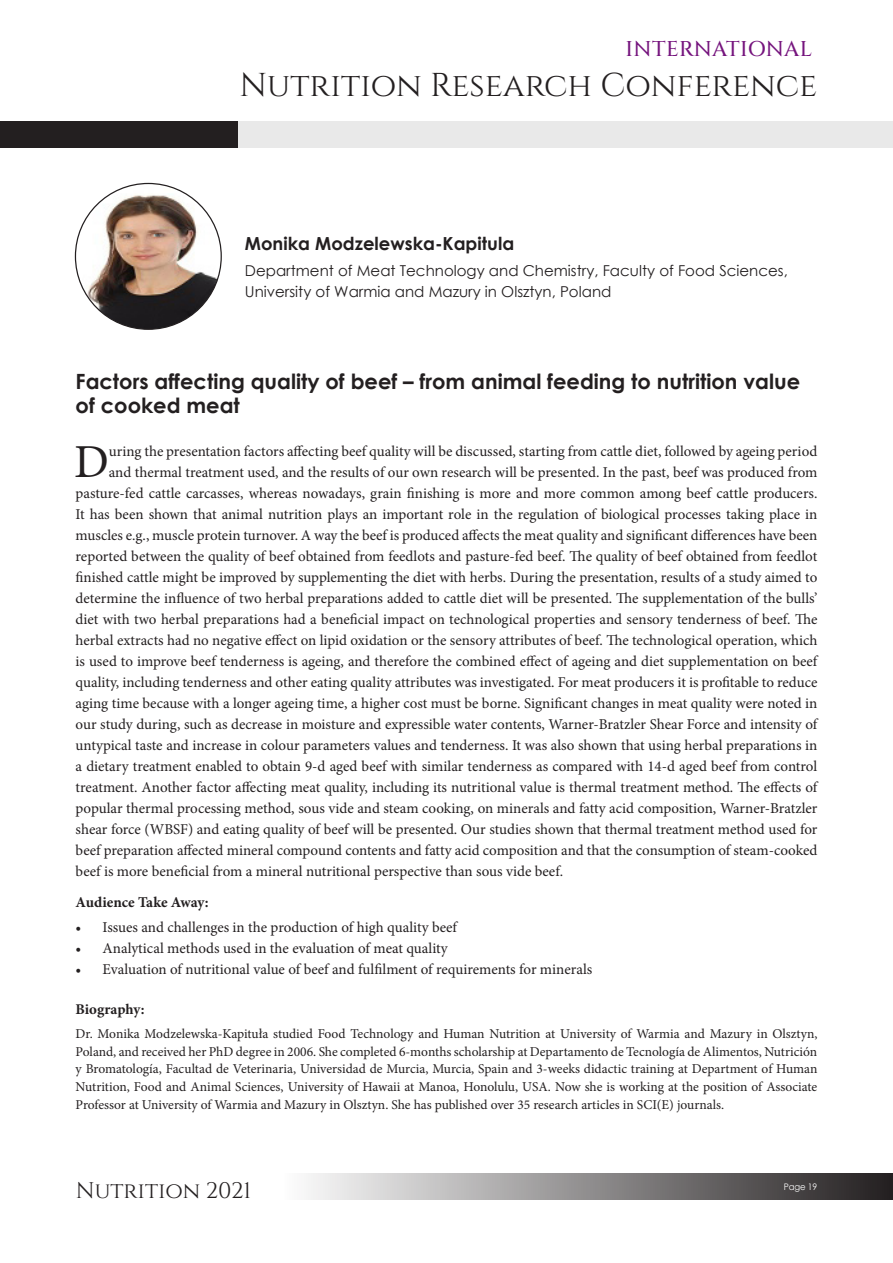
<style>
.page{position:relative;width:893px;height:1263px;background:#fff}
.page>*{position:absolute;margin:0;border:0;box-sizing:border-box;transform-origin:0 0}
.Keynote_Affiliation{font:47.25px "Minion Pro";color:#231f20}
.t1{font:33px "Cinzel";color:#231f20}
.t2{font:22.5px "Cinzel";color:#231f20}
.t3{font:500 21.3px "Cinzel";letter-spacing:.01em;color:#75147d}
.Keynote_Title{font:700 21px/24px "Century Gothic";color:#231f20}
.Keynote_Title-2{font:700 18px "Century Gothic";color:#231f20}
.Keynote_Affiliation-2{font:15px "Minion Pro";color:#231f20}
.Keynote_Affiliation-3{font:15px/21px "Century Gothic";color:#231f20}
.Keynote_Affiliation-4{font:700 15px "Minion Pro";color:#231f20}
.Biography_Heading_Co{font:700 14.85px "Minion Pro";color:#231f20}
.Keynote_Affiliation-5{font:13.5px/17.9px "Minion Pro";letter-spacing:-.005em;color:#231f20;text-align:justify}
.t4{font:9px "Century Gothic";letter-spacing:-.01em;color:#fff;scale:.95 1}
</style>
<div class="page">
<div style="left:284px;top:1173px;width:609px;height:26px;background:linear-gradient(to right,#fdfdfd,#231f20)"></div>
<div style="left:0;top:121px;width:893px;height:27px;background:#e9e9e9"></div>
<div style="left:0;top:121px;width:237px;height:27px;background:#231f20"></div>
<img style="left:75px;top:183px;width:146px;height:146px;border-radius:73px">
<h3 class="t3" style="left:626px;top:35px;width:188px">INTERNATIONAL</h3>
<h2 class="t1" style="left:239px;top:63px;width:579px">Nutrition Research Conference</h2>
<p class="Keynote_Title-2" style="left:245px;top:230px;width:271px">Monika Modzelewska-Kapitula</p>
<p class="Keynote_Affiliation-3" style="left:245px;top:260px;width:544px">Department of Meat Technology and Chemistry, Faculty of Food Sciences,<br>University of Warmia and Mazury in Olsztyn, Poland</p>
<p class="Keynote_Title" style="left:76px;top:369px;width:726px">Factors affecting quality of beef – from animal feeding to nutrition value of cooked meat</p>
<p class="Keynote_Affiliation" style="left:74px;top:430px;width:36px">D</p>
<p class="Keynote_Affiliation-2" style="left:109px;top:441px;width:710px">uring the presentation factors affecting beef quality will be discussed, starting from cattle diet, followed by ageing period</p>
<p class="Keynote_Affiliation-2" style="left:109px;top:462px;width:710px">and thermal treatment used, and the results of our own research will be presented. In the past, beef was produced from</p>
<p class="Keynote_Affiliation-2" style="left:76px;top:483px;width:743px">pasture-fed cattle carcasses, whereas nowadays, grain finishing is more and more common among beef cattle producers.</p>
<p class="Keynote_Affiliation-2" style="left:76px;top:504px;width:743px">It has been shown that animal nutrition plays an important role in the regulation of biological processes taking place in</p>
<p class="Keynote_Affiliation-2" style="left:76px;top:525px;width:743px">muscles e.g., muscle protein turnover. A way the beef is produced affects the meat quality and significant differences have been</p>
<p class="Keynote_Affiliation-2" style="left:76px;top:546px;width:743px">reported between the quality of beef obtained from feedlots and pasture-fed beef. The quality of beef obtained from feedlot</p>
<p class="Keynote_Affiliation-2" style="left:76px;top:567px;width:743px">finished cattle might be improved by supplementing the diet with herbs. During the presentation, results of a study aimed to</p>
<p class="Keynote_Affiliation-2" style="left:76px;top:588px;width:743px">determine the influence of two herbal preparations added to cattle diet will be presented. The supplementation of the bulls’</p>
<p class="Keynote_Affiliation-2" style="left:76px;top:609px;width:743px">diet with two herbal preparations had a beneficial impact on technological properties and sensory tenderness of beef. The</p>
<p class="Keynote_Affiliation-2" style="left:76px;top:630px;width:743px">herbal extracts had no negative effect on lipid oxidation or the sensory attributes of beef. The technological operation, which</p>
<p class="Keynote_Affiliation-2" style="left:76px;top:651px;width:743px">is used to improve beef tenderness is ageing, and therefore the combined effect of ageing and diet supplementation on beef</p>
<p class="Keynote_Affiliation-2" style="left:76px;top:672px;width:743px">quality, including tenderness and other eating quality attributes was investigated. For meat producers it is profitable to reduce</p>
<p class="Keynote_Affiliation-2" style="left:76px;top:693px;width:743px">aging time because with a longer ageing time, a higher cost must be borne. Significant changes in meat quality were noted in</p>
<p class="Keynote_Affiliation-2" style="left:76px;top:714px;width:743px">our study during, such as decrease in moisture and expressible water contents, Warner-Bratzler Shear Force and intensity of</p>
<p class="Keynote_Affiliation-2" style="left:76px;top:735px;width:743px">untypical taste and increase in colour parameters values and tenderness. It was also shown that using herbal preparations in</p>
<p class="Keynote_Affiliation-2" style="left:76px;top:756px;width:743px">a dietary treatment enabled to obtain 9-d aged beef with similar tenderness as compared with 14-d aged beef from control</p>
<p class="Keynote_Affiliation-2" style="left:76px;top:777px;width:743px">treatment. Another factor affecting meat quality, including its nutritional value is thermal treatment method. The effects of</p>
<p class="Keynote_Affiliation-2" style="left:76px;top:798px;width:743px">popular thermal processing method, sous vide and steam cooking, on minerals and fatty acid composition, Warner-Bratzler</p>
<p class="Keynote_Affiliation-2" style="left:76px;top:819px;width:743px">shear force (WBSF) and eating quality of beef will be presented. Our studies shown that thermal treatment method used for</p>
<p class="Keynote_Affiliation-2" style="left:76px;top:840px;width:743px">beef preparation affected mineral compound contents and fatty acid composition and that the consumption of steam-cooked</p>
<p class="Keynote_Affiliation-2" style="left:76px;top:861px;width:489px">beef is more beneficial from a mineral nutritional perspective than sous vide beef.</p>
<p class="Keynote_Affiliation-4" style="left:76px;top:892px;width:135px">Audience Take Away:</p>
<p class="Keynote_Affiliation-2" style="left:76px;top:918px;width:383px">• Issues and challenges in the production of high quality beef</p>
<p class="Keynote_Affiliation-2" style="left:76px;top:939px;width:374px">• Analytical methods used in the evaluation of meat quality</p>
<p class="Keynote_Affiliation-2" style="left:76px;top:960px;width:518px">• Evaluation of nutritional value of beef and fulfilment of requirements for minerals</p>
<p class="Biography_Heading_Co" style="left:76px;top:998px;width:70px">Biography:</p>
<p class="Keynote_Affiliation-5" style="left:76px;top:1024px;width:743px">Dr. Monika Modzelewska-Kapituła studied Food Technology and Human Nutrition at University of Warmia and Mazury in Olsztyn, Poland, and received her PhD degree in 2006. She completed 6-months scholarship at Departamento de Tecnología de Alimentos, Nutrición y Bromatología, Facultad de Veterinaria, Universidad de Murcia, Murcia, Spain and 3-weeks didactic training at Department of Human Nutrition, Food and Animal Sciences, University of Hawaii at Manoa, Honolulu, USA. Now she is working at the position of Associate Professor at University of Warmia and Mazury in Olsztyn. She has published over 35 research articles in SCI(E) journals.</p>
<h3 class="t2" style="left:76px;top:1175px;width:177px">Nutrition 2021</h3>
<p class="t4" style="left:784px;top:1180px;width:37px">Page 19</p>
</div>
